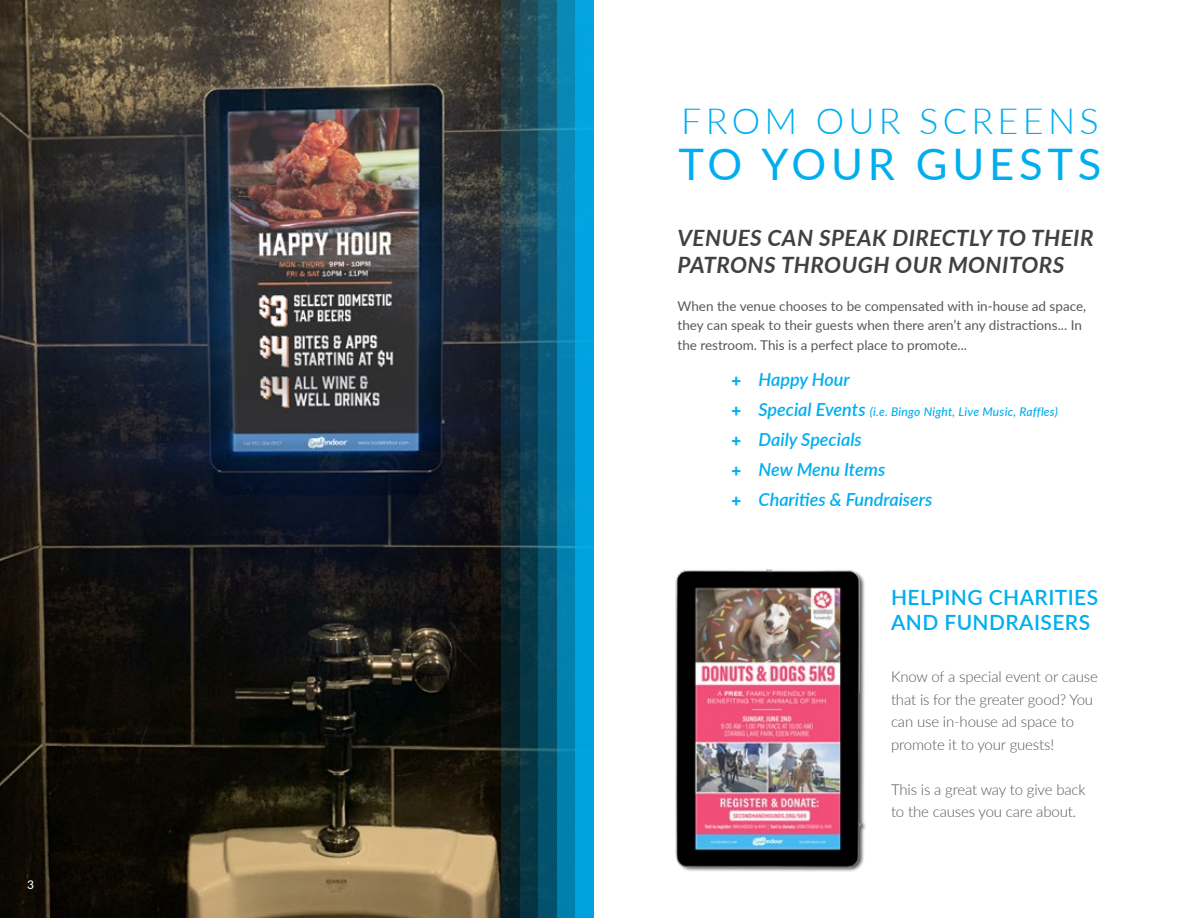
<style>
.page{position:relative;width:1188px;height:918px;background:#fff}
.page>*{position:absolute;margin:0;border:0;box-sizing:border-box;transform-origin:0 0}
.t1{font:43.5px "Lato";letter-spacing:.11em;color:#00aeef}
.t2{font:300 36px "Lato";letter-spacing:.12em;color:#00aeef}
.t3{font:italic 700 22.5px/27px "Lato";letter-spacing:.02em;color:#414142}
.t4{font:600 21px/25.2px "Lato";letter-spacing:.02em;color:#00aeef}
.t5{font:italic 600 18px/30px "Lato";color:#00aeef}
.t6{font:300 15px/22.5px "Lato";letter-spacing:-.01em;color:#58585a}
.t7{font:13.5px/19.5px "Lato";color:#58585a}
.t8{font:italic 500 12px "Lato";letter-spacing:.02em;color:#00aeef}
.t9{font:500 12px "Lato";color:#fff}
.s1{font-weight:800;font-style:normal}
.s2{font-weight:800;font-style:normal;font-size:18px}
.s3{font-weight:600;font-size:18px}
</style>
<div class="page">
<img style="left:0;top:0;width:502px;height:918px">
<svg style="left:502px;top:0;width:18px;height:918px;background:#172f37"></svg>
<svg style="left:520px;top:0;width:19px;height:918px;background:#114153"></svg>
<div style="left:539px;top:0;width:431px;height:918px;background:linear-gradient(to bottom,#186684,#004e69)"></div>
<div style="left:557px;top:0;width:431px;height:918px;background:#0482b2"></div>
<div style="left:576px;top:0;width:431px;height:918px;background:#01a2df"></div>
<div style="left:594px;top:1px;width:594px;height:916px;background:#fff"></div>
<img style="left:675px;top:569px;width:191px;height:303px">
<p class="t9" style="left:27px;top:876px;width:8px">3</p>
<h2 class="t2" style="left:681px;top:96px;width:419px">FROM OUR SCREENS</h2>
<h1 class="t1" style="left:678px;top:133px;width:424px">TO YOUR GUESTS</h1>
<h3 class="t3" style="left:678px;top:223px;width:417px">VENUES CAN SPEAK DIRECTLY TO THEIR<br>PATRONS THROUGH OUR MONITORS</h3>
<p class="t7" style="left:678px;top:295px;width:410px">When the venue chooses to be compensated with in-house ad space, they can speak to their guests when there aren’t any distractions... In the restroom. This is a perfect place to promote...</p>
<h3 class="t5" style="left:732px;top:364px;width:120px"><span class="s1">Ҵ</span> Happy Hour</h3>
<p class="t8" style="left:732px;top:403px;width:328px"><span class="s2">Ҵ</span> <span class="s3">Special Events</span> (i.e. Bingo Night, Live Music, Raffles)</p>
<h3 class="t5" style="left:732px;top:424px;width:202px"><span class="s1">Ҵ</span> Daily Specials<br><span class="s1">Ҵ</span> New Menu Items<br><span class="s1">Ҵ</span> Charities &amp; Fundraisers</h3>
<h3 class="t4" style="left:891px;top:584px;width:209px">HELPING CHARITIES<br>AND FUNDRAISERS</h3>
<p class="t6" style="left:891px;top:665px;width:208px">Know of a special event or cause that is for the greater good? You can use in-house ad space to promote it to your guests!</p>
<p class="t6" style="left:891px;top:778px;width:196px">This is a great way to give back to the causes you care about.</p>
</div>
